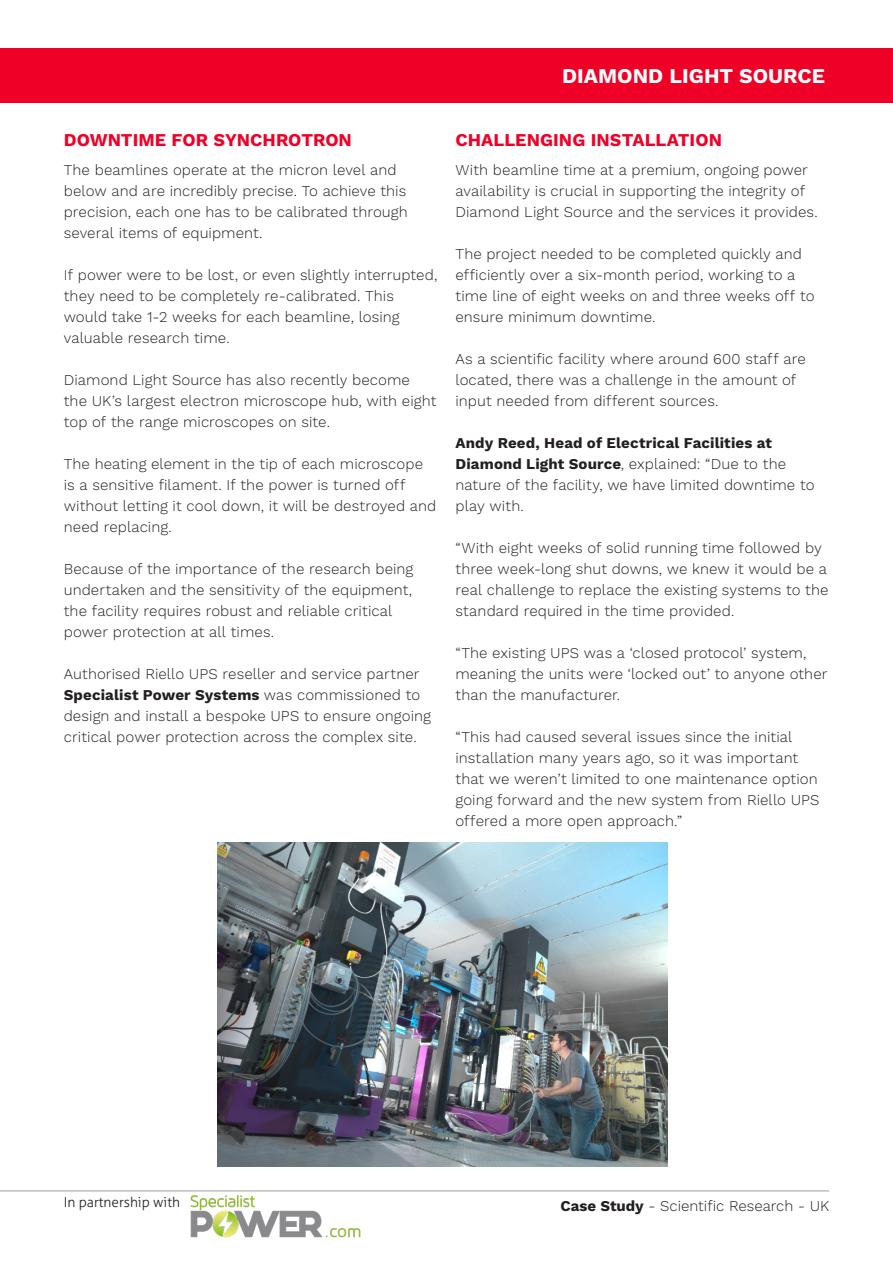
<style>
.page{position:relative;width:893px;height:1263px;background:#fff}
.page>*{position:absolute;margin:0;border:0;box-sizing:border-box;transform-origin:0 0}
.TITOLI_BIG{font:700 21px "Work Sans";color:#fff}
.testo{font:700 18px "Work Sans";color:#ef0027}
.testo-2{font:300 15px/21px "Work Sans";letter-spacing:.005em;color:#231f20}
.t1{font:300 13.8px "Aller";color:#231f20}
.s1{font-weight:700}
</style>
<div class="page">
<hr style="left:0;top:1190px;width:829px;height:1px;background:#989da3">
<div style="left:0;top:48px;width:893px;height:55px;background:#ef0027"></div>
<img style="left:166px;top:1190px;width:220px;height:48px">
<img style="left:218px;top:842px;width:450px;height:325px">
<p class="TITOLI_BIG" style="left:562px;top:64px;width:264px">DIAMOND LIGHT SOURCE</p>
<p class="testo" style="left:64px;top:129px;width:290px">DOWNTIME FOR SYNCHROTRON</p>
<p class="testo-2" style="left:64px;top:160px;width:346px">The beamlines operate at the micron level and below and are incredibly precise. To achieve this precision, each one has to be calibrated through several items of equipment.</p>
<p class="testo-2" style="left:64px;top:265px;width:375px">If power were to be lost, or even slightly interrupted, they need to be completely re-calibrated. This would take 1-2 weeks for each beamline, losing valuable research time.</p>
<p class="testo-2" style="left:64px;top:370px;width:374px">Diamond Light Source has also recently become the UK’s largest electron microscope hub, with eight top of the range microscopes on site.</p>
<p class="testo-2" style="left:64px;top:454px;width:374px">The heating element in the tip of each microscope is a sensitive filament. If the power is turned off without letting it cool down, it will be destroyed and need replacing.</p>
<p class="testo-2" style="left:64px;top:559px;width:351px">Because of the importance of the research being undertaken and the sensitivity of the equipment, the facility requires robust and reliable critical power protection at all times.</p>
<p class="testo-2" style="left:64px;top:664px;width:369px">Authorised Riello UPS reseller and service partner <span class="s1">Specialist Power Systems</span> was commissioned to design and install a bespoke UPS to ensure ongoing critical power protection across the complex site.</p>
<p class="testo" style="left:455px;top:129px;width:268px">CHALLENGING INSTALLATION</p>
<p class="testo-2" style="left:455px;top:160px;width:364px">With beamline time at a premium, ongoing power availability is crucial in supporting the integrity of<br>Diamond Light Source and the services it provides.</p>
<p class="testo-2" style="left:455px;top:244px;width:361px">The project needed to be completed quickly and efficiently over a six-month period, working to a time line of eight weeks on and three weeks off to ensure minimum downtime.</p>
<p class="testo-2" style="left:455px;top:349px;width:352px">As a scientific facility where around 600 staff are located, there was a challenge in the amount of input needed from different sources.</p>
<p class="testo-2" style="left:455px;top:433px;width:361px"><span class="s1">Andy Reed, Head of Electrical Facilities at Diamond Light Source</span>, explained: “Due to the nature of the facility, we have limited downtime to play with.</p>
<p class="testo-2" style="left:455px;top:538px;width:375px">“With eight weeks of solid running time followed by three week-long shut downs, we knew it would be a real challenge to replace the existing systems to the standard required in the time provided.</p>
<p class="testo-2" style="left:455px;top:643px;width:373px">“The existing UPS was a ‘closed protocol’ system, meaning the units were ‘locked out’ to anyone other than the manufacturer.</p>
<p class="testo-2" style="left:455px;top:727px;width:366px">“This had caused several issues since the initial installation many years ago, so it was important that we weren’t limited to one maintenance option going forward and the new system from Riello UPS offered a more open approach.”</p>
<p class="t1" style="left:64px;top:1193px;width:118px">In partnership with</p>
<p class="testo-2" style="left:560px;top:1195px;width:270px"><span class="s1">Case Study</span> - Scientific Research - UK</p>
</div>
